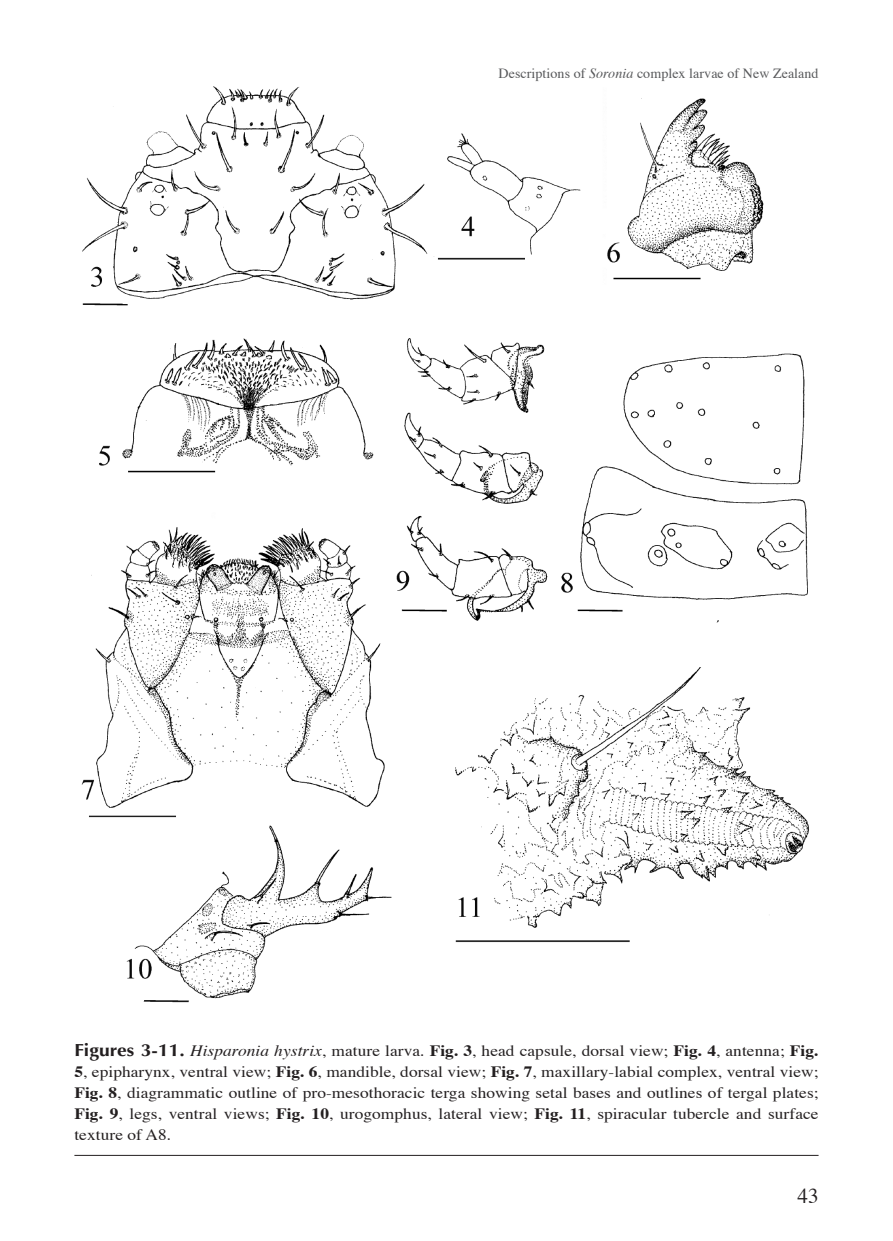
<style>
.page{position:relative;width:893px;height:1241px;background:#fff}
.page>*{position:absolute;margin:0;border:0;box-sizing:border-box;transform-origin:0 0}
.t1{font:21px "Times";color:#231f20}
.t2{font:15.75px/21px "Times";letter-spacing:.005em;color:#231f20;text-align:justify;scale:1.1 1}
.t3{font:14px "Times";letter-spacing:.005em;color:#57585a}
.s1{font-style:italic}
.s2{font-family:"Optima";font-weight:700;font-size:17.5px}
.s3{font-weight:700}
</style>
<div class="page">
<img style="left:81px;top:86px;width:728px;height:917px">
<hr style="left:74px;top:1154px;width:745px;height:1px;background:#231f20">
<p class="t3" style="left:499px;top:64px;width:321px">Descriptions of <span class="s1">Soronia</span> complex larvae of New Zealand</p>
<p class="t2" style="left:74px;top:1040px;width:678px"><span class="s2">Figures 3-11.</span> <span class="s1">Hisparonia hystrix</span>, mature larva. <span class="s3">Fig. 3</span>, head capsule, dorsal view; <span class="s3">Fig. 4</span>, antenna; <span class="s3">Fig.<br>5</span>, epipharynx, ventral view; <span class="s3">Fig. 6</span>, mandible, dorsal view; <span class="s3">Fig. 7</span>, maxillary-labial complex, ventral view; <span class="s3">Fig. 8</span>, diagrammatic outline of pro-mesothoracic terga showing setal bases and outlines of tergal plates; <span class="s3">Fig. 9</span>, legs, ventral views; <span class="s3">Fig. 10</span>, urogomphus, lateral view; <span class="s3">Fig. 11</span>, spiracular tubercle and surface texture of A8.</p>
<h1 class="t1" style="left:797px;top:1182px;width:23px">43</h1>
</div>
